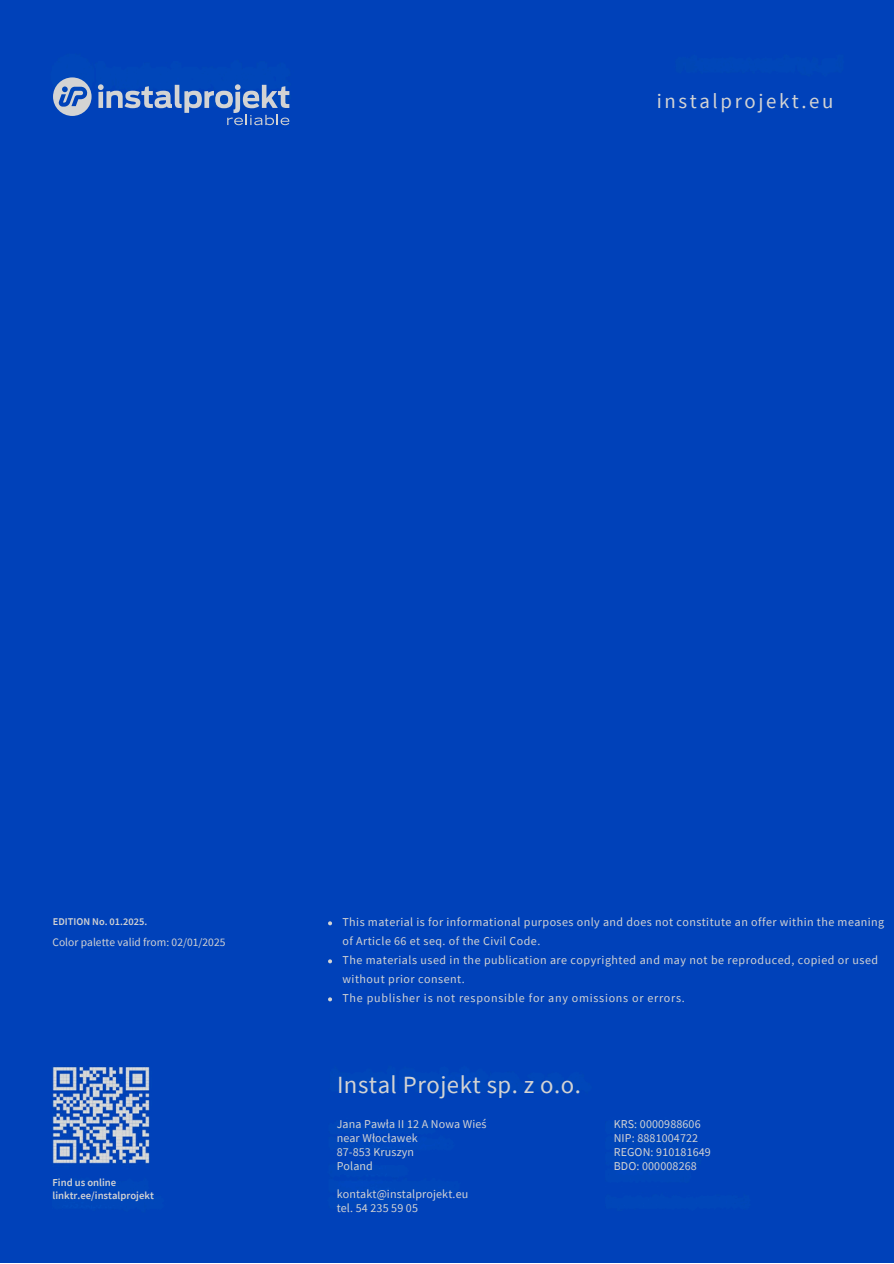
<style>
.page{position:relative;width:894px;height:1264px;background:#fff}
.page>*{position:absolute;margin:0;border:0;box-sizing:border-box;transform-origin:0 0}
.t1{font:24.75px "Source Sans Pro";letter-spacing:.02em;color:#d3d3d3}
.t2{font:20.85px "Source Sans Pro";letter-spacing:.125em;color:#d3d3d3}
.t3{font:12px/19px "Source Sans Pro";letter-spacing:.035em;color:#d3d3d3}
.t4{font:12px/14px "Source Sans Pro";letter-spacing:.01em;color:#d3d3d3}
.t5{font:12px "Source Sans Pro";letter-spacing:.06em;color:#d3d3d3}
.t6{font:11.4px "Source Sans Pro";color:#d3d3d3}
.t7{font:600 10.65px/13.4px "Source Sans Pro";color:#d3d3d3}
.t8{font:600 10.35px "Source Sans Pro";color:#d3d3d3}
</style>
<div class="page">
<div style="left:0;top:0;width:893px;height:1262px;background:#0041b9"></div>
<div style="left:17px;top:654px;width:859px;height:386px;background:#0041b9"></div>
<svg style="left:328px;top:921px;width:4px;height:4px"></svg>
<svg style="left:328px;top:959px;width:4px;height:4px"></svg>
<svg style="left:328px;top:997px;width:4px;height:4px"></svg>
<svg style="left:53px;top:77px;width:38px;height:39px"></svg>
<svg style="left:98px;top:84px;width:191px;height:41px"></svg>
<p class="t2" style="left:656px;top:87px;width:178px">instalprojekt.eu</p>
<p class="t8" style="left:53px;top:915px;width:96px">EDITION No. 01.2025.</p>
<p class="t6" style="left:52px;top:935px;width:174px">Color palette valid from: 02/01/2025</p>
<h1 class="t7" style="left:52px;top:1174px;width:103px">Find us online linktr.ee/instalprojekt</h1>
<p class="t3" style="left:342px;top:912px;width:543px">This material is for informational purposes only and does not constitute an offer within the meaning of Article 66 et seq. of the Civil Code.</p>
<p class="t3" style="left:342px;top:950px;width:537px">The materials used in the publication are copyrighted and may not be reproduced, copied or used without prior consent.</p>
<h2 class="t5" style="left:342px;top:990px;width:344px">The publisher is not responsible for any omissions or errors.</h2>
<p class="t1" style="left:337px;top:1068px;width:245px">Instal Projekt sp. z o.o.</p>
<h4 class="t4" style="left:336px;top:1116px;width:151px">Jana Pawła II 12 A Nowa Wieś near Włocławek<br>87-853 Kruszyn<br>Poland</h4>
<p class="t4" style="left:336px;top:1186px;width:133px">kontakt@instalprojekt.eu tel. 54 235 59 05</p>
<p class="t4" style="left:613px;top:1116px;width:99px">KRS: 0000988606<br>NIP: 8881004722<br>REGON: 910181649<br>BDO: 000008268</p>
</div>
